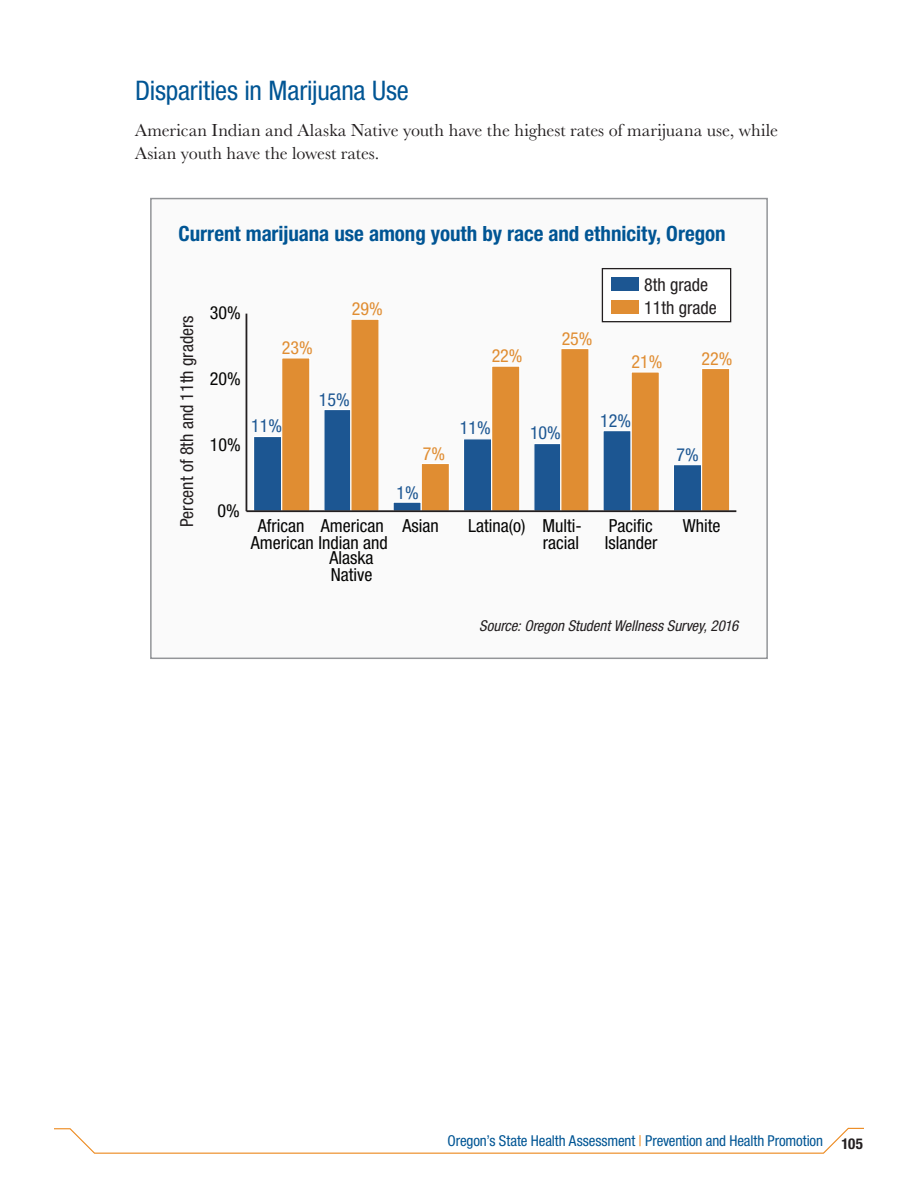
<style>
.page{position:relative;width:918px;height:1188px;background:#fff}
.page>*{position:absolute;margin:0;border:0;box-sizing:border-box;transform-origin:0 0}
.t1{font:condensed 27px "Helvetica Neue LT Std";letter-spacing:-.005em;color:#005594}
.t2{font:700 condensed 21px "Helvetica Neue LT Std";color:#005594}
.Body{font:18px/22.5px "Baskerville URW";color:#231f20}
.t3{font:condensed 18px/17.1px "Helvetica Neue LT Std";color:#050504}
.t4{font:condensed 18px "Helvetica Neue LT Std";color:#231f20}
.t5{font:condensed 18px "Helvetica Neue LT Std";color:#e08d32}
.t6{font:condensed 18px "Helvetica Neue LT Std";color:#1c5692}
.t7{font:condensed 15px "Helvetica Neue LT Std";letter-spacing:-.005em;color:#005594}
.Graph___Table_Source{font:italic condensed 15px "Helvetica Neue LT Std";color:#231f20}
.s1{color:#ed891d}
.s2{font-weight:700;color:#231f20}
</style>
<div class="page">
<svg style="left:54px;top:1127px;width:810px;height:27px"></svg>
<div style="left:151px;top:199px;width:616px;height:459px;background:#fafafa"></div>
<div style="left:150px;top:198px;width:618px;height:461px;border:2px solid #939598"></div>
<div style="left:254px;top:437px;width:27px;height:73px;background:#1c5692"></div>
<svg style="left:282px;top:318px;width:449px;height:192px"></svg>
<hr style="left:246px;top:314px;width:1px;height:197px;background:#231f20">
<hr style="left:246px;top:510px;width:490px;height:2px;background:#231f20">
<div style="left:602px;top:269px;width:129px;height:53px;background:#fff"></div>
<div style="left:602px;top:268px;width:129px;height:54px;border:1px solid #231f20"></div>
<div style="left:611px;top:277px;width:28px;height:14px;background:#1c5692"></div>
<div style="left:611px;top:300px;width:28px;height:14px;background:#e08d32"></div>
<h3 class="t1" style="left:135px;top:75px;width:275px">Disparities in Marijuana Use</h3>
<p class="Body" style="left:135px;top:119px;width:645px">American Indian and Alaska Native youth have the highest rates of marijuana use, while<br>Asian youth have the lowest rates.</p>
<p class="t2" style="left:179px;top:221px;width:549px">Current marijuana use among youth by race and ethnicity, Oregon</p>
<p class="t4" style="left:176px;top:527px;width:213px;rotate:-90deg">Percent of 8th and 11th graders</p>
<p class="t3" style="left:210px;top:304px;width:32px">30%</p>
<p class="t3" style="left:210px;top:370px;width:32px">20%</p>
<p class="t3" style="left:210px;top:436px;width:32px">10%</p>
<p class="t5" style="left:282px;top:337px;width:32px">23%</p>
<p class="t5" style="left:352px;top:298px;width:32px">29%</p>
<p class="t6" style="left:251px;top:415px;width:32px">11%</p>
<p class="t6" style="left:319px;top:389px;width:32px">15%</p>
<p class="t3" style="left:218px;top:502px;width:24px">0%</p>
<p class="t3" style="left:251px;top:517px;width:139px;text-indent:7px">African<br>American Indian and</p>
<p class="t3" style="left:321px;top:509px;width:64px;line-height:32.2px;text-align:center">American<br>Alaska</p>
<p class="t3" style="left:331px;top:566px;width:43px">Native</p>
<p class="t4" style="left:644px;top:274px;width:65px">8th grade</p>
<p class="t5" style="left:492px;top:345px;width:32px">22%</p>
<p class="t5" style="left:562px;top:328px;width:32px">25%</p>
<p class="t4" style="left:644px;top:297px;width:74px">11th grade</p>
<p class="t5" style="left:632px;top:351px;width:32px">21%</p>
<p class="t5" style="left:702px;top:348px;width:32px">22%</p>
<p class="t5" style="left:423px;top:443px;width:24px">7%</p>
<p class="t6" style="left:397px;top:482px;width:24px">1%</p>
<p class="t6" style="left:460px;top:417px;width:32px">11%</p>
<p class="t6" style="left:530px;top:423px;width:32px">10%</p>
<p class="t6" style="left:600px;top:410px;width:32px">12%</p>
<p class="t6" style="left:677px;top:444px;width:24px">7%</p>
<p class="t3" style="left:403px;top:517px;width:38px">Asian</p>
<p class="t3" style="left:468px;top:517px;width:115px;text-align:right">Latina(o) Multi&shy;racial</p>
<p class="t3" style="left:605px;top:517px;width:54px">Pacific<br>Islander</p>
<p class="t3" style="left:683px;top:517px;width:39px">White</p>
<p class="Graph___Table_Source" style="left:479px;top:617px;width:261px">Source: Oregon Student Wellness Survey, 2016</p>
<p class="t7" style="left:447px;top:1132px;width:417px">Oregon’s State Health Assessment <span class="s1">|</span> Prevention and Health Promotion <span class="s2">105</span></p>
</div>
